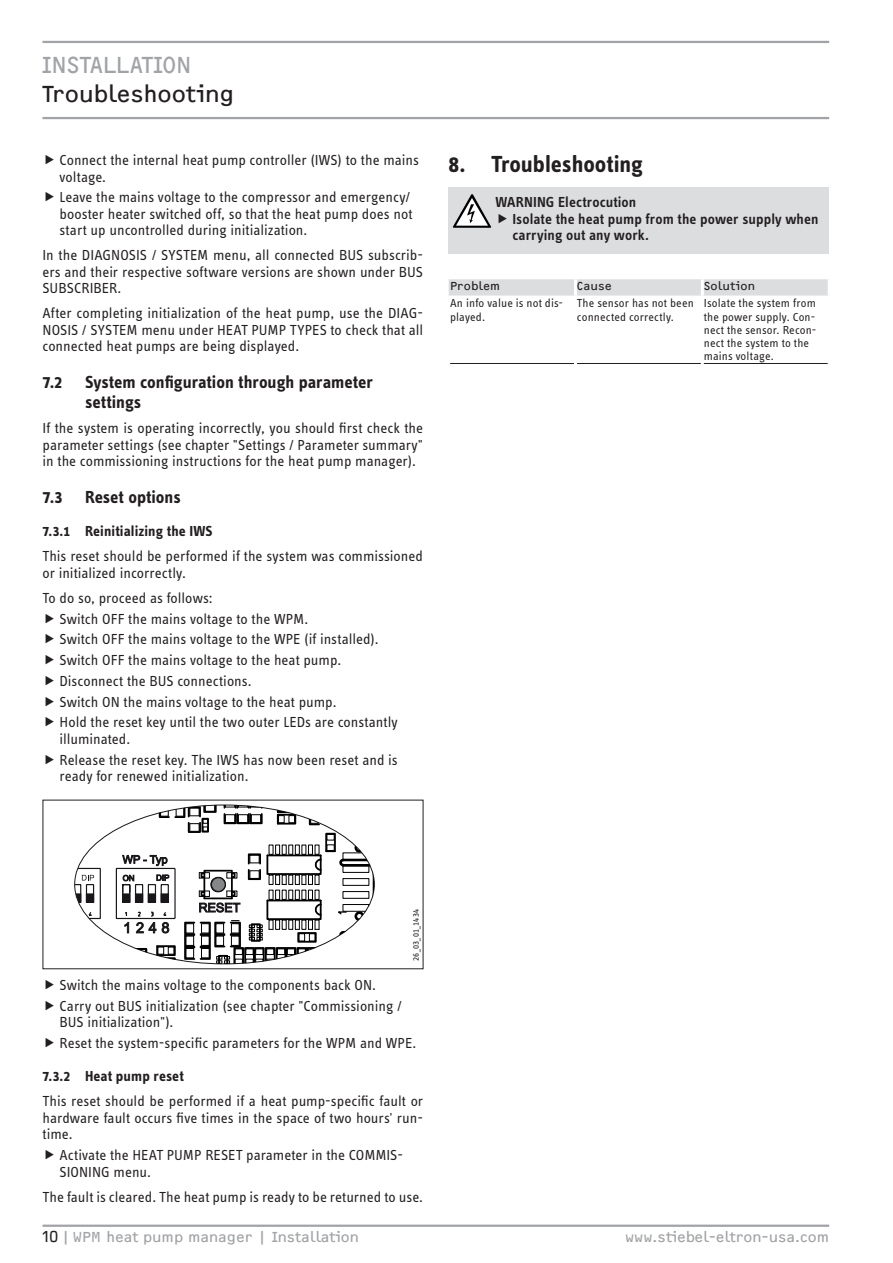
<style>
.page{position:relative;width:893px;height:1263px;background:#fff}
.page>*{position:absolute;margin:0;border:0;box-sizing:border-box;transform-origin:0 0}
.t1{font:700 24px "STE Info Text";letter-spacing:-.005em;color:#231f20}
.t2{font:24px "F2 FOCR Bczyk Com";letter-spacing:-.01em;color:#231f20}
.t3{font:24px "F2 FOCR Bczyk Com";letter-spacing:-.01em;color:#a1a3a6}
.t4{font:700 18px/19.8px "STE Info Text";color:#231f20}
.t5{font:15px/16.5px "STE Info Text";color:#231f20}
.t6{font:600 15px/16.5px "STE Info Text";letter-spacing:.005em;color:#231f20}
.t7{font:15px "F2 FOCR Bczyk Com";color:#a1a3a6}
.t8{font:700 15px "STE Info Text";letter-spacing:.005em;color:#231f20}
.t9{font:12px/13.2px "STE Info Text";letter-spacing:.01em;color:#231f20}
.t10{font:12px "F2 FOCR Bczyk Com";letter-spacing:.01em;color:#231f20}
.t11{font:9px "STE Info Text";letter-spacing:.015em;color:#231f20}
.s1{color:#231f20}
</style>
<div class="page">
<hr style="left:43px;top:41px;width:786px;height:2px;background:#a1a3a6">
<hr style="left:43px;top:117px;width:786px;height:2px;background:#a1a3a6">
<hr style="left:43px;top:1224px;width:786px;height:3px;background:#a1a3a6">
<div style="left:184px;top:922px;width:11px;height:13px;border:2px solid #000"></div>
<div style="left:184px;top:934px;width:11px;height:13px;border:2px solid #000"></div>
<div style="left:184px;top:946px;width:11px;height:14px;border:2px solid #000"></div>
<div style="left:188px;top:822px;width:13px;height:11px;border:2px solid #000"></div>
<div style="left:188px;top:806px;width:13px;height:11px;border:2px solid #000"></div>
<div style="left:159px;top:805px;width:11px;height:13px;border:2px solid #000"></div>
<div style="left:174px;top:805px;width:11px;height:13px;border:2px solid #000"></div>
<svg style="left:156px;top:946px;width:20px;height:14px"></svg>
<div style="left:128px;top:948px;width:19px;height:10px;border:2px solid #000"></div>
<svg style="left:128px;top:956px;width:19px;height:2px"></svg>
<svg style="left:190px;top:805px;width:184px;height:159px"></svg>
<svg style="left:75px;top:854px;width:101px;height:79px"></svg>
<div style="left:449px;top:187px;width:380px;height:67px;background:#dcdddf"></div>
<svg style="left:453px;top:194px;width:38px;height:34px"></svg>
<svg style="left:449px;top:279px;width:379px;height:17px;background:#dddee0"></svg>
<hr style="left:701px;top:279px;width:3px;height:17px;background:#fff">
<hr style="left:574px;top:279px;width:3px;height:17px;background:#fff">
<hr style="left:450px;top:363px;width:124px;height:1px;background:#231f20">
<hr style="left:577px;top:363px;width:124px;height:1px;background:#231f20">
<hr style="left:704px;top:363px;width:124px;height:1px;background:#231f20">
<h1 class="t3" style="left:43px;top:51px;width:113px">Installation</h1>
<h1 class="t2" style="left:43px;top:80px;width:194px">Troubleshooting</h1>
<p class="t5" style="left:60px;top:152px;width:361px">Connect the internal heat pump controller (IWS) to the mains voltage.</p>
<p class="t5" style="left:60px;top:189px;width:354px">Leave the mains voltage to the compressor and emergency/ booster heater switched off, so that the heat pump does not start up uncontrolled during initialization.</p>
<p class="t5" style="left:43px;top:247px;width:382px;text-align:justify">In the DIAGNOSIS / SYSTEM menu, all connected BUS subscrib&shy;ers and their respective software versions are shown under BUS SUBSCRIBER.</p>
<p class="t5" style="left:43px;top:305px;width:382px;text-align:justify">After completing initialization of the heat pump, use the DIAG-NOSIS / SYSTEM menu under HEAT PUMP TYPES to check that all connected heat pumps are being displayed.</p>
<p class="t4" style="left:43px;top:372px;width:21px">7.2</p>
<p class="t4" style="left:85px;top:372px;width:289px">System configuration through parameter settings</p>
<p class="t5" style="left:43px;top:420px;width:382px;text-align:justify">If the system is operating incorrectly, you should first check the parameter settings (see chapter "Settings / Parameter summary" in the commissioning instructions for the heat pump manager).</p>
<p class="t4" style="left:43px;top:487px;width:21px">7.3</p>
<p class="t4" style="left:85px;top:487px;width:97px">Reset options</p>
<p class="t8" style="left:43px;top:523px;width:172px">7.3.1 Reinitializing the IWS</p>
<p class="t5" style="left:43px;top:548px;width:382px">This reset should be performed if the system was commissioned or initialized incorrectly.</p>
<p class="t5" style="left:60px;top:587px;width:340px;line-height:20.7px;text-indent:-17px">To do so, proceed as follows:<br>Switch OFF the mains voltage to the WPM.<br>Switch OFF the mains voltage to the WPE (if installed).<br>Switch OFF the mains voltage to the heat pump.<br>Disconnect the BUS connections.<br>Switch ON the mains voltage to the heat pump.<br>Hold the reset key until the two outer LEDs are constantly</p>
<p class="t5" style="left:60px;top:728px;width:340px;line-height:20.7px">illuminated.<br>Release the reset key. The IWS has now been reset and is</p>
<p class="t5" style="left:60px;top:768px;width:191px">ready for renewed initialization.</p>
<h1 class="t1" style="left:449px;top:150px;width:196px">8. Troubleshooting</h1>
<p class="t6" style="left:512px;top:194px;width:308px;text-indent:-17px">WARNING Electrocution<br>Isolate the heat pump from the power supply when carrying out any work.</p>
<p class="t10" style="left:450px;top:279px;width:52px">Problem</p>
<p class="t10" style="left:577px;top:279px;width:36px">Cause</p>
<p class="t10" style="left:704px;top:279px;width:53px">Solution</p>
<p class="t9" style="left:450px;top:297px;width:114px">An info value is not dis&shy;played.</p>
<p class="t9" style="left:577px;top:297px;width:118px">The sensor has not been connected correctly.</p>
<p class="t9" style="left:704px;top:297px;width:114px">Isolate the system from the power supply. Con&shy;nect the sensor. Recon&shy;nect the system to the mains voltage.</p>
<p class="t11" style="left:411px;top:961px;width:54px;rotate:-90deg">26_03_01_1434</p>
<p class="t5" style="left:60px;top:974px;width:344px;line-height:20.7px">Switch the mains voltage to the components back ON.<br>Carry out BUS initialization (see chapter "Commissioning /</p>
<p class="t5" style="left:60px;top:1012px;width:358px;line-height:20.7px">BUS initialization").<br>Reset the system-specific parameters for the WPM and WPE.</p>
<p class="t8" style="left:43px;top:1068px;width:143px">7.3.2 Heat pump reset</p>
<p class="t5" style="left:43px;top:1093px;width:382px;text-align:justify">This reset should be performed if a heat pump-specific fault or hardware fault occurs five times in the space of two hours' run&shy;time.</p>
<p class="t5" style="left:60px;top:1147px;width:345px">Activate the HEAT PUMP RESET parameter in the COMMIS-<br>SIONING menu.</p>
<p class="t5" style="left:43px;top:1188px;width:382px">The fault is cleared. The heat pump is ready to be returned to use.</p>
<p class="t7" style="left:43px;top:1228px;width:318px"><span class="s1">10</span>|WPM heat pump manager | Installation</p>
<p class="t7" style="left:625px;top:1228px;width:206px">www.stiebel-eltron-usa.com</p>
</div>
